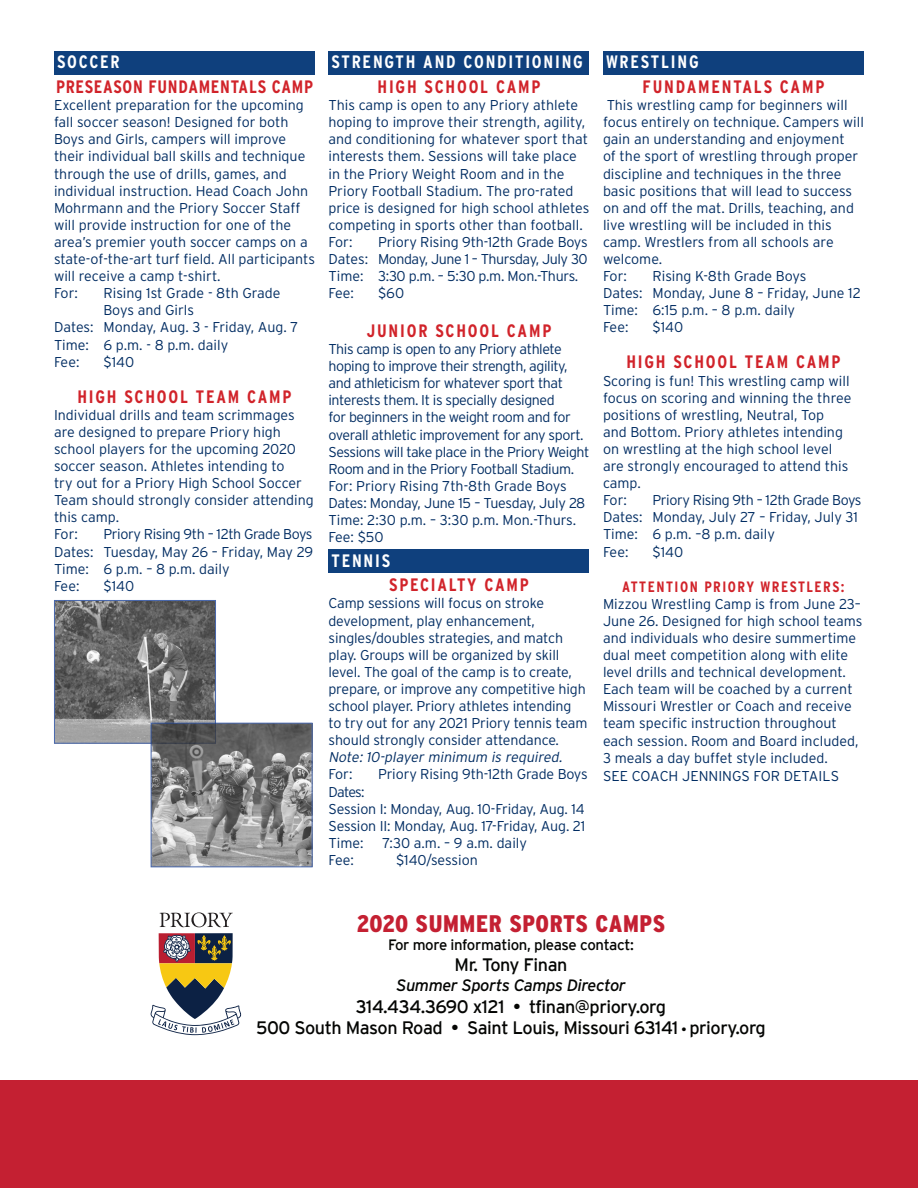
<style>
.page{position:relative;width:918px;height:1188px;background:#fff}
.page>*{position:absolute;margin:0;border:0;box-sizing:border-box;transform-origin:0 0}
.t1{font:900 condensed 24px "Interstate";letter-spacing:.025em;color:#c42032}
.t2{font:18px "Interstate";letter-spacing:-.025em;color:#040503}
.Paragraph_Style_2{font:700 condensed 18px "Interstate";letter-spacing:.1em;color:#d1232a}
.Paragraph_Style_3{font:700 condensed 18px "Interstate";letter-spacing:.1em;color:#fff}
.Paragraph_Style_2-2{font:700 condensed 18px "Interstate";letter-spacing:.04em;color:#d1232a}
.t3{font:italic 16.5px "Interstate";letter-spacing:-.025em;color:#040503}
.t4{font:15px "Interstate";letter-spacing:-.025em;color:#040503}
.Paragraph_Style_2-3{font:700 condensed 15px "Interstate";letter-spacing:.1em;color:#d1232a}
.Paragraph_Style_1{font:300 14.25px/17.1px "Interstate";color:#002c62}
.Paragraph_Style_1-2{font:300 14.25px/17.1px "Interstate";letter-spacing:-.03em;color:#002c62}
.Paragraph_Style_1-3{font:300 14.25px "Interstate";letter-spacing:-.02em;color:#002c62}
.Paragraph_Style_1-4{font:italic 300 14.25px "Interstate";color:#002c62}
.s1{font-family:"Myriad Pro"}
</style>
<div class="page">
<div style="left:54px;top:51px;width:261px;height:24px;background:#0f407d"></div>
<div style="left:328px;top:51px;width:262px;height:24px;background:#0f407d"></div>
<div style="left:328px;top:549px;width:262px;height:24px;background:#0f407d"></div>
<div style="left:603px;top:51px;width:261px;height:24px;background:#0f407d"></div>
<div style="left:0;top:1080px;width:918px;height:108px;background:#c42032"></div>
<svg style="left:160px;top:912px;width:73px;height:15px"></svg>
<svg style="left:151px;top:933px;width:90px;height:102px"></svg>
<img style="left:56px;top:602px;width:158px;height:140px">
<div style="left:54px;top:600px;width:162px;height:144px;border:1px solid #1d449b"></div>
<img style="left:153px;top:725px;width:158px;height:140px">
<div style="left:151px;top:723px;width:162px;height:144px;border:1px solid #1d449b"></div>
<p class="Paragraph_Style_3" style="left:57px;top:52px;width:64px">SOCCER</p>
<p class="Paragraph_Style_2-2" style="left:56px;top:77px;width:258px">PRESEASON FUNDAMENTALS CAMP</p>
<p class="Paragraph_Style_1" style="left:54px;top:96px;width:263px">Excellent preparation for the upcoming fall soccer season! Designed for both Boys and Girls, campers will improve their individual ball skills and technique through the use of drills, games, and individual instruction. Head Coach John Mohrmann and the Priory Soccer Staff will provide instruction for one of the area’s premier youth soccer camps on a state-of-the-art turf field. All participants will receive a camp t-shirt.</p>
<p class="Paragraph_Style_1" style="left:54px;top:285px;width:26px">For:</p>
<p class="Paragraph_Style_1" style="left:104px;top:285px;width:179px">Rising 1st Grade - 8th Grade<br>Boys and Girls</p>
<p class="Paragraph_Style_1" style="left:54px;top:319px;width:246px">Dates: Monday, Aug. 3 - Friday, Aug. 7</p>
<p class="Paragraph_Style_1" style="left:54px;top:336px;width:176px">Time: 6 p.m. - 8 p.m. daily</p>
<p class="Paragraph_Style_1" style="left:54px;top:353px;width:27px">Fee:</p>
<p class="Paragraph_Style_1" style="left:104px;top:353px;width:32px">$140</p>
<p class="Paragraph_Style_2" style="left:77px;top:386px;width:216px">HIGH SCHOOL TEAM CAMP</p>
<p class="Paragraph_Style_1" style="left:54px;top:406px;width:261px">Individual drills and team scrimmages are designed to prepare Priory high school players for the upcoming 2020 soccer season. Athletes intending to<br>try out for a Priory High School Soccer Team should strongly consider attending this camp.</p>
<p class="Paragraph_Style_1" style="left:54px;top:526px;width:26px">For:</p>
<p class="Paragraph_Style_1-2" style="left:104px;top:526px;width:211px">Priory Rising 9th – 12th Grade Boys</p>
<p class="Paragraph_Style_1" style="left:54px;top:543px;width:261px">Dates: Tuesday, May 26 – Friday, May 29</p>
<p class="Paragraph_Style_1" style="left:54px;top:560px;width:177px">Time: 6 p.m. – 8 p.m. daily</p>
<p class="Paragraph_Style_1" style="left:54px;top:577px;width:27px">Fee:</p>
<p class="Paragraph_Style_1" style="left:104px;top:577px;width:32px">$140</p>
<p class="Paragraph_Style_3" style="left:332px;top:52px;width:253px">STRENGTH AND CONDITIONING</p>
<p class="Paragraph_Style_2" style="left:378px;top:77px;width:164px">HIGH SCHOOL CAMP</p>
<p class="Paragraph_Style_1" style="left:328px;top:96px;width:262px">This camp is open to any Priory athlete hoping to improve their strength, agility, and conditioning for whatever sport that interests them. Sessions will take place in the Priory Weight Room and in the Priory Football Stadium. The pro-rated price is designed for high school athletes competing in sports other than football.</p>
<p class="Paragraph_Style_1" style="left:328px;top:233px;width:26px">For:</p>
<p class="Paragraph_Style_1" style="left:378px;top:233px;width:211px">Priory Rising 9th-12th Grade Boys</p>
<p class="Paragraph_Style_1-2" style="left:328px;top:250px;width:261px">Dates: Monday, June 1 – Thursday, July 30</p>
<p class="Paragraph_Style_1-3" style="left:328px;top:268px;width:251px">Time: 3:30 p.m. – 5:30 p.m. Mon.-Thurs.</p>
<p class="Paragraph_Style_1" style="left:328px;top:285px;width:27px">Fee:</p>
<p class="Paragraph_Style_1" style="left:378px;top:285px;width:28px">$60</p>
<p class="Paragraph_Style_2" style="left:367px;top:321px;width:186px">JUNIOR SCHOOL CAMP</p>
<p class="Paragraph_Style_1-2" style="left:328px;top:340px;width:263px">This camp is open to any Priory athlete hoping to improve their strength, agility, and athleticism for whatever sport that interests them. It is specially designed<br>for beginners in the weight room and for overall athletic improvement for any sport.<br>Sessions will take place in the Priory Weight Room and in the Priory Football Stadium.</p>
<p class="Paragraph_Style_1" style="left:328px;top:477px;width:240px">For: Priory Rising 7th-8th Grade Boys</p>
<p class="Paragraph_Style_1-3" style="left:328px;top:495px;width:258px">Dates: Monday, June 15 – Tuesday, July 28</p>
<p class="Paragraph_Style_1" style="left:328px;top:511px;width:249px">Time: 2:30 p.m. – 3:30 p.m. Mon.-Thurs.</p>
<p class="Paragraph_Style_1" style="left:328px;top:528px;width:57px">Fee: $50</p>
<p class="Paragraph_Style_3" style="left:332px;top:550px;width:60px">TENNIS</p>
<p class="Paragraph_Style_2" style="left:389px;top:575px;width:141px">SPECIALTY CAMP</p>
<p class="Paragraph_Style_1" style="left:328px;top:595px;width:261px">Camp sessions will focus on stroke development, play enhancement, singles/doubles strategies, and match play. Groups will be organized by skill level. The goal of the camp is to create, prepare, or improve any competitive high school player. Priory athletes intending to try out for any 2021 Priory tennis team should strongly consider attendance.</p>
<p class="Paragraph_Style_1-4" style="left:328px;top:749px;width:238px">Note: 10-player minimum is required.</p>
<p class="Paragraph_Style_1" style="left:328px;top:766px;width:26px">For:</p>
<p class="Paragraph_Style_1" style="left:378px;top:766px;width:211px">Priory Rising 9th-12th Grade Boys</p>
<p class="Paragraph_Style_1" style="left:328px;top:783px;width:38px">Dates:</p>
<p class="Paragraph_Style_1" style="left:328px;top:800px;width:258px">Session I: Monday, Aug. 10-Friday, Aug. 14</p>
<p class="Paragraph_Style_1" style="left:328px;top:817px;width:258px">Session II: Monday, Aug. 17-Friday, Aug. 21</p>
<p class="Paragraph_Style_1" style="left:328px;top:834px;width:37px">Time:</p>
<p class="Paragraph_Style_1" style="left:382px;top:834px;width:146px">7:30 a.m. – 9 a.m. daily</p>
<p class="Paragraph_Style_1" style="left:328px;top:851px;width:27px">Fee:</p>
<p class="Paragraph_Style_1" style="left:396px;top:851px;width:83px">$140/session</p>
<p class="Paragraph_Style_3" style="left:606px;top:52px;width:94px">WRESTLING</p>
<p class="Paragraph_Style_2" style="left:643px;top:77px;width:183px">FUNDAMENTALS CAMP</p>
<p class="Paragraph_Style_1" style="left:603px;top:96px;width:263px">This wrestling camp for beginners will focus entirely on technique. Campers will gain an understanding and enjoyment<br>of the sport of wrestling through proper discipline and techniques in the three basic positions that will lead to success on and off the mat. Drills, teaching, and live wrestling will be included in this camp. Wrestlers from all schools are welcome.</p>
<p class="Paragraph_Style_1" style="left:603px;top:267px;width:26px">For:</p>
<p class="Paragraph_Style_1" style="left:653px;top:267px;width:155px">Rising K-8th Grade Boys</p>
<p class="Paragraph_Style_1" style="left:603px;top:285px;width:259px">Dates: Monday, June 8 – Friday, June 12</p>
<p class="Paragraph_Style_1" style="left:603px;top:302px;width:194px">Time: 6:15 p.m. – 8 p.m. daily</p>
<p class="Paragraph_Style_1" style="left:603px;top:319px;width:27px">Fee:</p>
<p class="Paragraph_Style_1" style="left:653px;top:319px;width:32px">$140</p>
<p class="Paragraph_Style_2" style="left:626px;top:352px;width:216px">HIGH SCHOOL TEAM CAMP</p>
<p class="Paragraph_Style_1" style="left:603px;top:372px;width:250px">Scoring is fun! This wrestling camp will focus on scoring and winning the three positions of wrestling, Neutral, Top<br>and Bottom. Priory athletes intending on wrestling at the high school level are strongly encouraged to attend this camp.</p>
<p class="Paragraph_Style_1" style="left:603px;top:492px;width:26px">For:</p>
<p class="Paragraph_Style_1-2" style="left:653px;top:492px;width:211px">Priory Rising 9th – 12th Grade Boys</p>
<p class="Paragraph_Style_1" style="left:603px;top:509px;width:256px">Dates: Monday, July 27 – Friday, July 31</p>
<p class="Paragraph_Style_1" style="left:603px;top:526px;width:173px">Time: 6 p.m. –8 p.m. daily</p>
<p class="Paragraph_Style_1" style="left:603px;top:543px;width:27px">Fee:</p>
<p class="Paragraph_Style_1" style="left:653px;top:543px;width:32px">$140</p>
<p class="Paragraph_Style_2-3" style="left:622px;top:578px;width:224px">ATTENTION PRIORY WRESTLERS:</p>
<p class="Paragraph_Style_1" style="left:603px;top:595px;width:261px">Mizzou Wrestling Camp is from June 23– June 26. Designed for high school teams and individuals who desire summertime dual meet competition along with elite level drills and technical development.<br>Each team will be coached by a current Missouri Wrestler or Coach and receive team specific instruction throughout each session. Room and Board included, 3 meals a day buffet style included.</p>
<p class="Paragraph_Style_1" style="left:603px;top:767px;width:238px">SEE COACH JENNINGS FOR DETAILS</p>
<p class="t1" style="left:357px;top:910px;width:310px">2020 SUMMER SPORTS CAMPS</p>
<p class="t4" style="left:388px;top:936px;width:247px">For more information, please contact:</p>
<p class="t2" style="left:455px;top:955px;width:114px">Mr. Tony Finan</p>
<p class="t3" style="left:396px;top:976px;width:231px">Summer Sports Camps Director</p>
<p class="t2" style="left:356px;top:996px;width:312px">314.434.3690 x121 • tfinan@priory.org</p>
<p class="t2" style="left:256px;top:1018px;width:511px">500 South Mason Road • Saint Louis, Missouri 63141 <span class="s1">•</span> priory.org</p>
</div>
